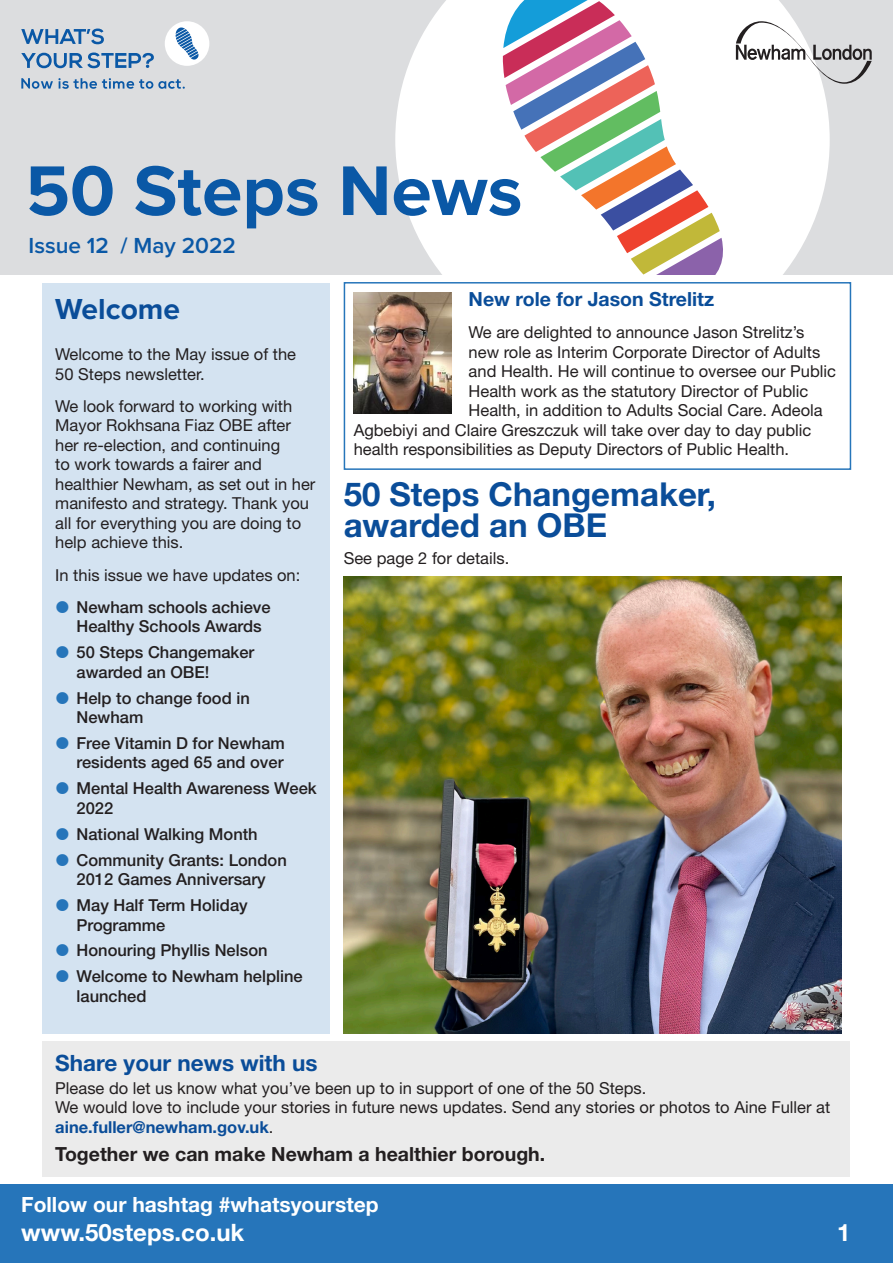
<style>
.page{position:relative;width:893px;height:1263px;background:#fff}
.page>*{position:absolute;margin:0;border:0;box-sizing:border-box;transform-origin:0 0}
.t1{font:700 72.9px "Proxima Nova";color:#0a58a6}
.Body{font:700 33px/31.5px "Helvetica Neue LT Std";color:#0a4d99}
.t2{font:700 30px "Proxima Nova";color:#0a4d99}
.t3{font:700 24px "Helvetica Neue LT Std";color:#fff}
.t4{font:600 22.65px "Proxima Nova";color:#0a58a6}
.Body-2{font:700 22.5px "Helvetica Neue LT Std";color:#0a4d99}
.t5{font:700 21px "Helvetica Neue LT Std";color:#fff}
.Body-3{font:700 19.5px "Helvetica Neue LT Std";color:#231f20}
.Body-4{font:700 19.5px "Helvetica Neue LT Std";color:#0a4d99}
.Body-5{font:16.5px/19.5px "Helvetica Neue LT Std";color:#231f20}
.t6{font:500 16.5px/19.5px "Helvetica Neue LT Std";color:#231f20}
.s1{font-weight:700;color:#0a4d99}
</style>
<div class="page">
<div style="left:0;top:1184px;width:893px;height:79px;background:#2675ba"></div>
<div style="left:0;top:0;width:893px;height:274px;background:#dcdddf"></div>
<svg style="left:395px;top:0;width:435px;height:274px;background:#fafafa"></svg>
<svg style="left:503px;top:0;width:223px;height:274px;background:#d3c6c7"></svg>
<svg style="left:21px;top:78px;width:164px;height:11px"></svg>
<svg style="left:21px;top:29px;width:83px;height:15px"></svg>
<svg style="left:21px;top:53px;width:133px;height:16px"></svg>
<div style="left:165px;top:21px;width:44px;height:45px;background:#fff;border-radius:50%"></div>
<svg style="left:176px;top:27px;width:23px;height:33px"></svg>
<svg style="left:736px;top:21px;width:136px;height:63px"></svg>
<div style="left:43px;top:283px;width:287px;height:750px;background:#d4e3f1"></div>
<img style="left:344px;top:576px;width:497px;height:457px">
<div style="left:43px;top:1042px;width:807px;height:135px;background:#ebebeb"></div>
<div style="left:344px;top:282px;width:507px;height:188px;border:2px solid #2675ba"></div>
<img style="left:354px;top:292px;width:98px;height:121px">
<p class="t1" style="left:26px;top:136px;width:498px">50 Steps News</p>
<p class="t4" style="left:29px;top:229px;width:209px">Issue 12 / May 2022</p>
<p class="t2" style="left:55px;top:287px;width:126px">Welcome</p>
<p class="Body-5" style="left:55px;top:344px;width:242px">Welcome to the May issue of the<br>50 Steps newsletter.</p>
<p class="Body-5" style="left:55px;top:396px;width:262px">We look forward to working with<br>Mayor Rokhsana Fiaz OBE after her re-election, and continuing<br>to work towards a fairer and healthier Newham, as set out in her manifesto and strategy. Thank you all for everything you are doing to help achieve this.</p>
<p class="Body-5" style="left:55px;top:565px;width:247px">In this issue we have updates on:</p>
<p class="t6" style="left:77px;top:597px;width:196px">Newham schools achieve<br>Healthy Schools Awards</p>
<p class="t6" style="left:77px;top:642px;width:179px">50 Steps Changemaker awarded an OBE!</p>
<p class="t6" style="left:77px;top:688px;width:175px">Help to change food in<br>Newham</p>
<p class="t6" style="left:77px;top:733px;width:210px">Free Vitamin D for Newham residents aged 65 and over</p>
<p class="t6" style="left:77px;top:778px;width:242px">Mental Health Awareness Week<br>2022</p>
<p class="t6" style="left:77px;top:824px;width:183px">National Walking Month</p>
<p class="t6" style="left:77px;top:850px;width:212px">Community Grants: London<br>2012 Games Anniversary</p>
<p class="t6" style="left:77px;top:895px;width:173px">May Half Term Holiday<br>Programme</p>
<p class="t6" style="left:77px;top:940px;width:193px">Honouring Phyllis Nelson</p>
<p class="t6" style="left:77px;top:966px;width:228px">Welcome to Newham helpline launched</p>
<p class="Body-4" style="left:469px;top:287px;width:247px">New role for Jason Strelitz</p>
<p class="Body-5" style="left:469px;top:322px;width:337px">We are delighted to announce Jason Strelitz’s</p>
<p class="Body-5" style="left:469px;top:342px;width:353px">new role as Interim Corporate Director of Adults</p>
<p class="Body-5" style="left:469px;top:361px;width:369px">and Health. He will continue to oversee our Public</p>
<p class="Body-5" style="left:469px;top:381px;width:341px">Health work as the statutory Director of Public</p>
<p class="Body-5" style="left:469px;top:400px;width:356px">Health, in addition to Adults Social Care. Adeola</p>
<p class="Body-5" style="left:354px;top:420px;width:459px">Agbebiyi and Claire Greszczuk will take over day to day public</p>
<p class="Body-5" style="left:354px;top:439px;width:437px">health responsibilities as Deputy Directors of Public Health.</p>
<p class="Body" style="left:344px;top:478px;width:374px">50 Steps Changemaker, awarded an OBE</p>
<p class="Body-5" style="left:344px;top:548px;width:167px">See page 2 for details.</p>
<p class="Body-2" style="left:55px;top:1049px;width:264px">Share your news with us</p>
<p class="Body-5" style="left:55px;top:1078px;width:776px">Please do let us know what you’ve been up to in support of one of the 50 Steps.<br>We would love to include your stories in future news updates. Send any stories or photos to Aine Fuller at <span class="s1">aine.fuller@newham.gov.uk</span>.</p>
<p class="Body-3" style="left:55px;top:1142px;width:491px">Together we can make Newham a healthier borough.</p>
<p class="t5" style="left:21px;top:1191px;width:359px">Follow our hashtag #whatsyourstep</p>
<h3 class="t3" style="left:21px;top:1217px;width:225px">www.50steps.co.uk</h3>
<h3 class="t3" style="left:837px;top:1217px;width:15px">1</h3>
</div>
